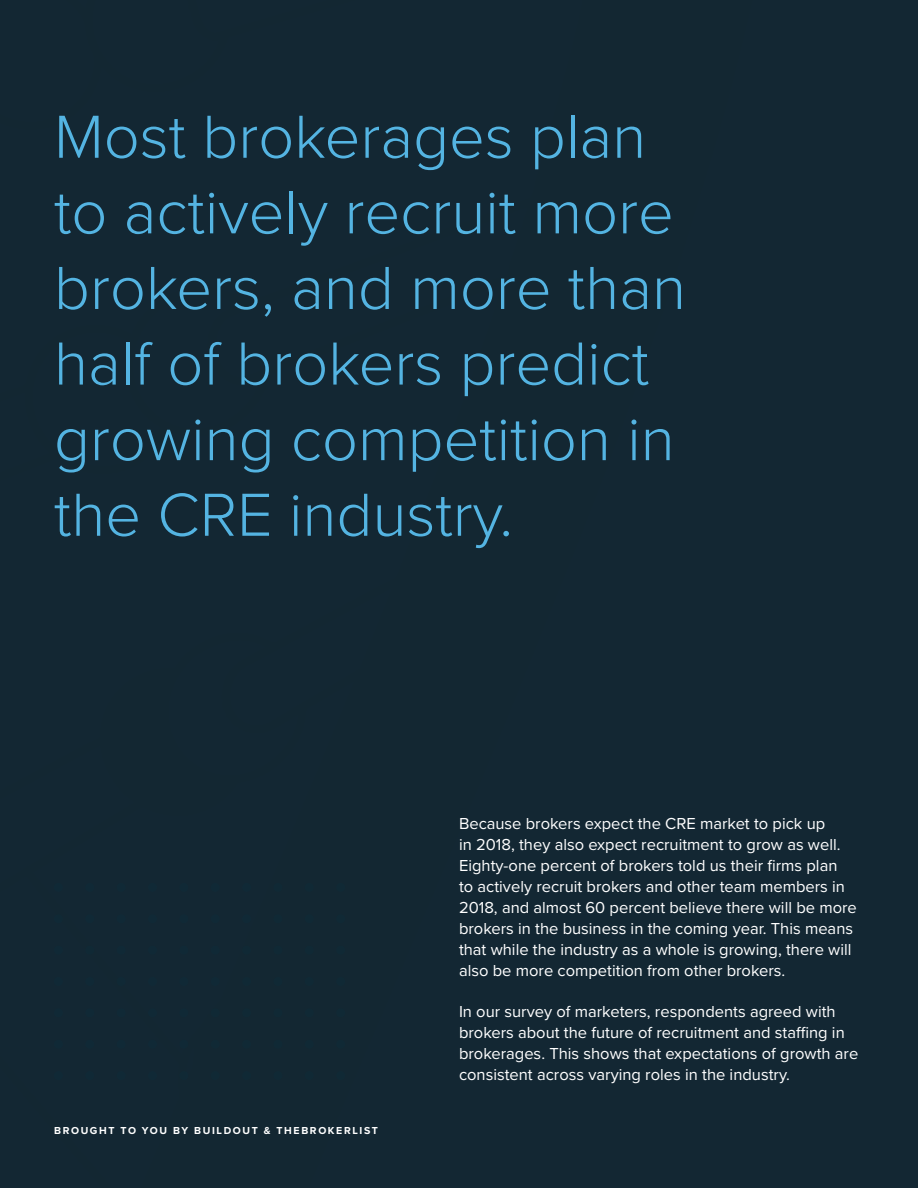
<style>
.page{position:relative;width:918px;height:1188px;background:#132733}
.page>*{position:absolute;margin:0;border:0;box-sizing:border-box;transform-origin:0 0}
.t1{font:300 63px/75.6px "Proxima Nova";color:#54b4e2}
.t2{font:16.5px/21px "Proxima Nova";color:#fff}
.t3{font:700 10.5px "Proxima Nova";letter-spacing:.155em;color:#fff}
</style>
<div class="page">
<div style="left:54px;top:883px;width:9px;height:9px;background:#102936;border-radius:50%"></div>
<div style="left:85px;top:883px;width:9px;height:9px;background:#102936;border-radius:50%"></div>
<div style="left:117px;top:883px;width:9px;height:9px;background:#102936;border-radius:50%"></div>
<div style="left:148px;top:883px;width:9px;height:9px;background:#102936;border-radius:50%"></div>
<div style="left:179px;top:883px;width:9px;height:9px;background:#102936;border-radius:50%"></div>
<div style="left:211px;top:883px;width:9px;height:9px;background:#102936;border-radius:50%"></div>
<div style="left:242px;top:883px;width:9px;height:9px;background:#102936;border-radius:50%"></div>
<div style="left:274px;top:883px;width:8px;height:9px;background:#102935;border-radius:50%"></div>
<div style="left:305px;top:883px;width:9px;height:9px;background:#102935;border-radius:50%"></div>
<div style="left:336px;top:883px;width:9px;height:9px;background:#102935;border-radius:50%"></div>
<div style="left:54px;top:914px;width:9px;height:9px;background:#102936;border-radius:50%"></div>
<div style="left:85px;top:914px;width:9px;height:9px;background:#102936;border-radius:50%"></div>
<div style="left:117px;top:914px;width:9px;height:9px;background:#102936;border-radius:50%"></div>
<div style="left:148px;top:914px;width:9px;height:9px;background:#102936;border-radius:50%"></div>
<div style="left:179px;top:914px;width:9px;height:9px;background:#102936;border-radius:50%"></div>
<div style="left:211px;top:914px;width:9px;height:9px;background:#102936;border-radius:50%"></div>
<div style="left:242px;top:914px;width:9px;height:9px;background:#102936;border-radius:50%"></div>
<div style="left:274px;top:914px;width:8px;height:9px;background:#102935;border-radius:50%"></div>
<div style="left:305px;top:914px;width:9px;height:9px;background:#102935;border-radius:50%"></div>
<div style="left:336px;top:914px;width:9px;height:9px;background:#102935;border-radius:50%"></div>
<div style="left:54px;top:946px;width:9px;height:9px;background:#102936;border-radius:50%"></div>
<div style="left:85px;top:946px;width:9px;height:9px;background:#102935;border-radius:50%"></div>
<div style="left:117px;top:946px;width:9px;height:9px;background:#102936;border-radius:50%"></div>
<div style="left:148px;top:946px;width:9px;height:9px;background:#102936;border-radius:50%"></div>
<div style="left:179px;top:946px;width:9px;height:9px;background:#102936;border-radius:50%"></div>
<div style="left:211px;top:946px;width:9px;height:9px;background:#102936;border-radius:50%"></div>
<div style="left:242px;top:946px;width:9px;height:9px;background:#102935;border-radius:50%"></div>
<div style="left:274px;top:946px;width:8px;height:9px;background:#102935;border-radius:50%"></div>
<div style="left:305px;top:946px;width:9px;height:9px;background:#102935;border-radius:50%"></div>
<div style="left:336px;top:946px;width:9px;height:9px;background:#102935;border-radius:50%"></div>
<div style="left:54px;top:977px;width:9px;height:9px;background:#102936;border-radius:50%"></div>
<div style="left:85px;top:977px;width:9px;height:9px;background:#102936;border-radius:50%"></div>
<div style="left:117px;top:977px;width:9px;height:9px;background:#102935;border-radius:50%"></div>
<div style="left:148px;top:977px;width:9px;height:9px;background:#102936;border-radius:50%"></div>
<div style="left:179px;top:977px;width:9px;height:9px;background:#102936;border-radius:50%"></div>
<div style="left:211px;top:977px;width:9px;height:9px;background:#102936;border-radius:50%"></div>
<div style="left:242px;top:977px;width:9px;height:9px;background:#102935;border-radius:50%"></div>
<div style="left:274px;top:977px;width:8px;height:9px;background:#102935;border-radius:50%"></div>
<div style="left:305px;top:977px;width:9px;height:9px;background:#102935;border-radius:50%"></div>
<div style="left:336px;top:977px;width:9px;height:9px;background:#102935;border-radius:50%"></div>
<div style="left:54px;top:1071px;width:9px;height:9px;background:#102936;border-radius:50%"></div>
<div style="left:85px;top:1071px;width:9px;height:9px;background:#102936;border-radius:50%"></div>
<div style="left:117px;top:1071px;width:9px;height:9px;background:#102936;border-radius:50%"></div>
<div style="left:148px;top:1071px;width:9px;height:9px;background:#102936;border-radius:50%"></div>
<div style="left:179px;top:1071px;width:9px;height:9px;background:#102935;border-radius:50%"></div>
<div style="left:211px;top:1071px;width:9px;height:9px;background:#102935;border-radius:50%"></div>
<div style="left:242px;top:1071px;width:9px;height:9px;background:#102935;border-radius:50%"></div>
<div style="left:274px;top:1071px;width:8px;height:9px;background:#102935;border-radius:50%"></div>
<div style="left:305px;top:1071px;width:9px;height:9px;background:#102935;border-radius:50%"></div>
<div style="left:336px;top:1071px;width:9px;height:9px;background:#102935;border-radius:50%"></div>
<div style="left:54px;top:1040px;width:9px;height:9px;background:#102936;border-radius:50%"></div>
<div style="left:85px;top:1040px;width:9px;height:9px;background:#102936;border-radius:50%"></div>
<div style="left:117px;top:1040px;width:9px;height:9px;background:#102936;border-radius:50%"></div>
<div style="left:148px;top:1040px;width:9px;height:9px;background:#102936;border-radius:50%"></div>
<div style="left:179px;top:1040px;width:9px;height:9px;background:#102936;border-radius:50%"></div>
<div style="left:211px;top:1040px;width:9px;height:9px;background:#102935;border-radius:50%"></div>
<div style="left:242px;top:1040px;width:9px;height:9px;background:#102935;border-radius:50%"></div>
<div style="left:274px;top:1040px;width:8px;height:9px;background:#102935;border-radius:50%"></div>
<div style="left:305px;top:1040px;width:9px;height:9px;background:#102935;border-radius:50%"></div>
<div style="left:336px;top:1040px;width:9px;height:9px;background:#102935;border-radius:50%"></div>
<div style="left:54px;top:1008px;width:9px;height:9px;background:#102936;border-radius:50%"></div>
<div style="left:85px;top:1008px;width:9px;height:9px;background:#102936;border-radius:50%"></div>
<div style="left:117px;top:1008px;width:9px;height:9px;background:#102936;border-radius:50%"></div>
<div style="left:148px;top:1008px;width:9px;height:9px;background:#102936;border-radius:50%"></div>
<div style="left:179px;top:1008px;width:9px;height:9px;background:#102936;border-radius:50%"></div>
<div style="left:211px;top:1008px;width:9px;height:9px;background:#102935;border-radius:50%"></div>
<div style="left:242px;top:1008px;width:9px;height:9px;background:#102935;border-radius:50%"></div>
<div style="left:274px;top:1008px;width:8px;height:9px;background:#102935;border-radius:50%"></div>
<div style="left:305px;top:1008px;width:9px;height:9px;background:#102935;border-radius:50%"></div>
<div style="left:336px;top:1008px;width:9px;height:9px;background:#102935;border-radius:50%"></div>
<p class="t1" style="left:54px;top:96px;width:634px">Most brokerages plan to actively recruit more brokers, and more than half of brokers predict growing competition in the CRE industry.</p>
<p class="t3" style="left:54px;top:1123px;width:325px">BROUGHT TO YOU BY BUILDOUT &amp; THEBROKERLIST</p>
<p class="t2" style="left:459px;top:812px;width:399px">Because brokers expect the CRE market to pick up<br>in 2018, they also expect recruitment to grow as well.<br>Eighty-one percent of brokers told us their firms plan<br>to actively recruit brokers and other team members in 2018, and almost 60 percent believe there will be more brokers in the business in the coming year. This means that while the industry as a whole is growing, there will also be more competition from other brokers.</p>
<p class="t2" style="left:459px;top:1000px;width:401px">In our survey of marketers, respondents agreed with brokers about the future of recruitment and staffing in brokerages. This shows that expectations of growth are consistent across varying roles in the industry.</p>
</div>
